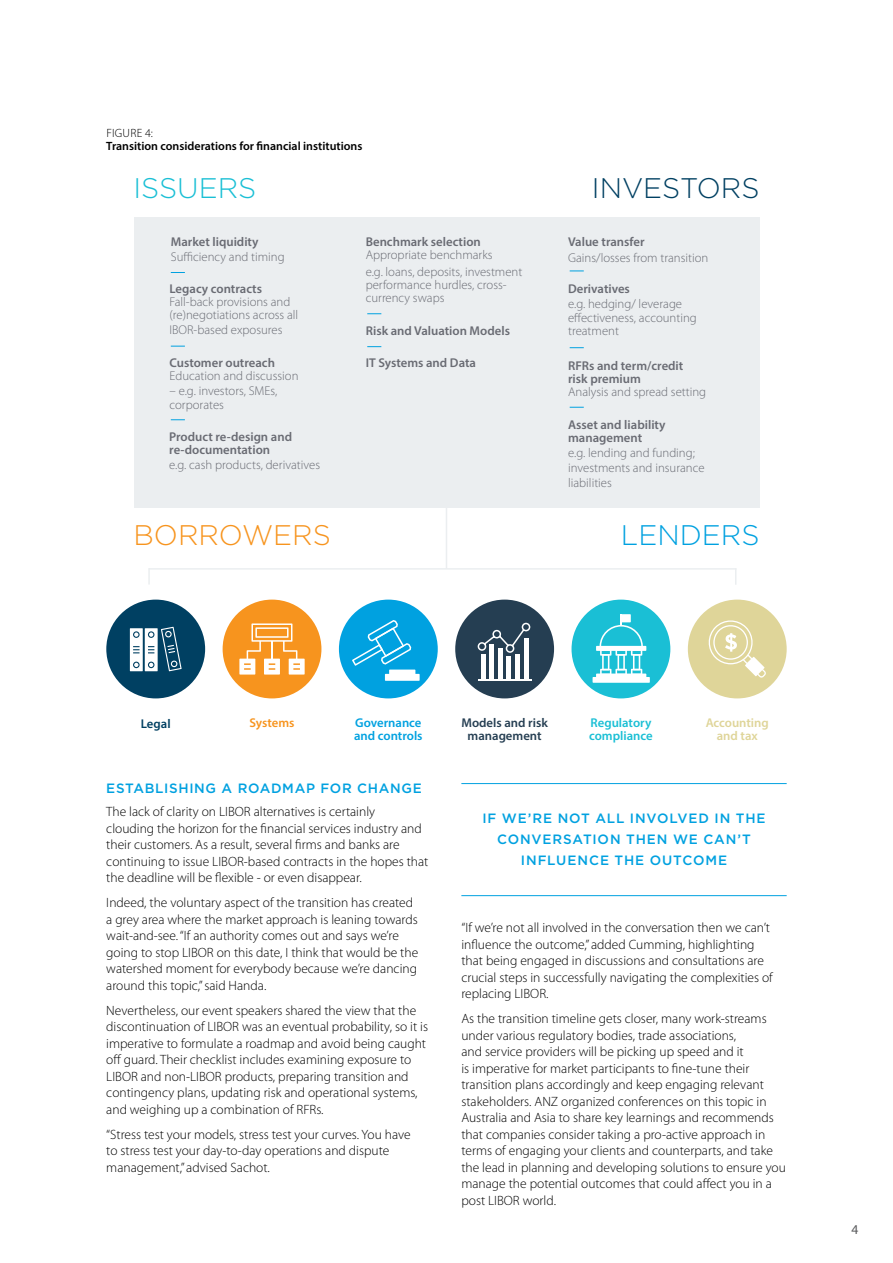
<style>
.page{position:relative;width:893px;height:1263px;background:#fff}
.page>*{position:absolute;margin:0;border:0;box-sizing:border-box;transform-origin:0 0}
.t1{font:300 28.35px "Gotham";color:#f7941e}
.t2{font:300 28.35px "Gotham";color:#004062}
.t3{font:300 28.35px "Gotham";color:#1abfd5}
.t4{font:300 28.35px "Gotham";color:#00a1e0}
.t5{font:300 13.5px/16.5px "Myriad Pro";color:#000}
.t6{font:500 13.5px/21px "Gotham";letter-spacing:.06em;color:#00a1e0;text-align:center}
.t7{font:13.5px "Myriad Pro";color:#58595b}
.t8{font:300 12.75px/12.9px "Myriad Pro";color:#696b73}
.t9{font:600 12.75px/12.9px "Myriad Pro";color:#696b73}
.t10{font:600 12.75px/13.5px "Myriad Pro";color:#253e52;text-align:center}
.t11{font:600 12.75px/13.5px "Myriad Pro";color:#00a1e0}
.t12{font:600 12.75px/13.5px "Myriad Pro";color:#1abfd5}
.t13{font:600 12.75px/13.5px "Myriad Pro";color:#dfd599;text-align:center}
.t14{font:600 12.75px "Myriad Pro";letter-spacing:-.005em;color:#f7941e}
.t15{font:600 12.75px "Myriad Pro";color:#004062}
.t16{font:600 12px "Myriad Pro";color:#000}
.t17{font:300 12px "Myriad Pro";letter-spacing:.02em;color:#000}
</style>
<div class="page">
<hr style="left:461px;top:783px;width:326px;height:1px;background:#00a1e0">
<hr style="left:461px;top:895px;width:326px;height:1px;background:#00a1e0">
<div style="left:134px;top:217px;width:625px;height:290px;background:#ebeef0"></div>
<svg style="left:367px;top:313px;width:14px;height:1px"></svg>
<svg style="left:367px;top:346px;width:14px;height:1px"></svg>
<svg style="left:570px;top:270px;width:14px;height:1px"></svg>
<svg style="left:570px;top:347px;width:14px;height:1px"></svg>
<svg style="left:570px;top:407px;width:14px;height:1px"></svg>
<svg style="left:171px;top:272px;width:14px;height:1px"></svg>
<svg style="left:171px;top:346px;width:14px;height:1px"></svg>
<svg style="left:171px;top:419px;width:14px;height:1px"></svg>
<div style="left:339px;top:600px;width:99px;height:98px;background:#00a1e0;border-radius:50%"></div>
<div style="left:106px;top:600px;width:99px;height:98px;background:#004062;border-radius:50%"></div>
<div style="left:455px;top:600px;width:99px;height:98px;background:#253e52;border-radius:50%"></div>
<div style="left:223px;top:600px;width:98px;height:98px;background:#f7941e;border-radius:50%"></div>
<div style="left:571px;top:600px;width:99px;height:98px;background:#1abfd5;border-radius:50%"></div>
<hr style="left:446px;top:505px;width:1px;height:64px;background:#ebeef0">
<svg style="left:735px;top:570px;width:1px;height:15px"></svg>
<svg style="left:148px;top:568px;width:2px;height:16px"></svg>
<hr style="left:149px;top:568px;width:587px;height:2px;background:#ebeef0">
<div style="left:688px;top:600px;width:99px;height:98px;background:#dfd599;border-radius:50%"></div>
<svg style="left:130px;top:627px;width:52px;height:44px"></svg>
<svg style="left:352px;top:620px;width:68px;height:61px"></svg>
<hr style="left:390px;top:671px;width:24px;height:3px;background:#fff">
<div style="left:386px;top:675px;width:32px;height:5px;background:#fff"></div>
<div style="left:481px;top:654px;width:5px;height:26px;background:#fff"></div>
<div style="left:489px;top:644px;width:5px;height:36px;background:#fff"></div>
<div style="left:498px;top:648px;width:5px;height:32px;background:#fff"></div>
<div style="left:506px;top:656px;width:5px;height:24px;background:#fff"></div>
<div style="left:515px;top:654px;width:5px;height:26px;background:#fff"></div>
<hr style="left:524px;top:639px;width:4px;height:41px;background:#fff">
<svg style="left:477px;top:622px;width:54px;height:31px"></svg>
<hr style="left:478px;top:680px;width:54px;height:1px;background:#fff">
<svg style="left:593px;top:614px;width:57px;height:69px"></svg>
<svg style="left:239px;top:623px;width:66px;height:51px"></svg>
<svg style="left:708px;top:620px;width:58px;height:58px"></svg>
<p class="t17" style="left:106px;top:125px;width:48px">FIGURE 4:</p>
<p class="t16" style="left:106px;top:138px;width:258px">Transition considerations for financial institutions</p>
<h1 class="t3" style="left:134px;top:173px;width:124px">ISSUERS</h1>
<p class="t9" style="left:171px;top:235px;width:89px">Market liquidity</p>
<p class="t8" style="left:171px;top:250px;width:115px">Sufficiency and timing</p>
<p class="t9" style="left:169px;top:282px;width:94px">Legacy contracts</p>
<p class="t8" style="left:169px;top:295px;width:130px">Fall-back provisions and (re)negotiations across all</p>
<p class="t8" style="left:169px;top:323px;width:114px">IBOR-based exposures</p>
<p class="t9" style="left:169px;top:356px;width:107px">Customer outreach</p>
<p class="t8" style="left:169px;top:369px;width:131px">Education and discussion</p>
<p class="t8" style="left:169px;top:384px;width:109px;line-height:13.5px">– e.g. investors, SMEs, corporates</p>
<p class="t9" style="left:169px;top:430px;width:124px">Product re-design and re-documentation</p>
<p class="t8" style="left:169px;top:458px;width:152px">e.g. cash products, derivatives</p>
<p class="t9" style="left:366px;top:235px;width:117px">Benchmark selection</p>
<p class="t8" style="left:366px;top:247px;width:158px;line-height:16.5px">Appropriate benchmarks<br>e.g. loans, deposits, investment</p>
<p class="t8" style="left:366px;top:278px;width:142px">performance hurdles, cross&shy;currency swaps</p>
<p class="t9" style="left:366px;top:323px;width:146px">Risk and Valuation Models</p>
<p class="t9" style="left:366px;top:356px;width:112px">IT Systems and Data</p>
<h1 class="t2" style="left:592px;top:173px;width:169px">INVESTORS</h1>
<p class="t9" style="left:568px;top:235px;width:78px">Value transfer</p>
<p class="t8" style="left:568px;top:251px;width:142px">Gains/losses from transition</p>
<p class="t9" style="left:568px;top:281px;width:63px">Derivatives</p>
<p class="t8" style="left:568px;top:296px;width:130px;line-height:14.7px">e.g. hedging/ leverage effectiveness, accounting</p>
<p class="t8" style="left:568px;top:324px;width:52px">treatment</p>
<p class="t9" style="left:568px;top:359px;width:117px">RFRs and term/credit risk premium</p>
<p class="t8" style="left:568px;top:385px;width:140px">Analysis and spread setting</p>
<p class="t9" style="left:568px;top:418px;width:99px">Asset and liability management</p>
<p class="t8" style="left:568px;top:445px;width:138px;line-height:15.1px">e.g. lending and funding; investments and insurance liabilities</p>
<h1 class="t1" style="left:134px;top:519px;width:199px">BORROWERS</h1>
<h1 class="t4" style="left:621px;top:519px;width:140px">LENDERS</h1>
<p class="t15" style="left:141px;top:715px;width:31px">Legal</p>
<p class="t14" style="left:249px;top:714px;width:47px">Systems</p>
<p class="t11" style="left:354px;top:715px;width:70px">Governance and controls</p>
<p class="t10" style="left:461px;top:715px;width:88px">Models and risk management</p>
<p class="t12" style="left:589px;top:715px;width:65px">Regulatory compliance</p>
<p class="t13" style="left:706px;top:715px;width:65px">Accounting and tax</p>
<p class="t6" style="left:106px;top:778px;width:317px">ESTABLISHING A ROADMAP FOR CHANGE</p>
<p class="t5" style="left:106px;top:803px;width:324px">The lack of clarity on LIBOR alternatives is certainly<br>clouding the horizon for the financial services industry and their customers. As a result, several firms and banks are continuing to issue LIBOR-based contracts in the hopes that the deadline will be flexible - or even disappear.</p>
<p class="t5" style="left:106px;top:894px;width:313px">Indeed, the voluntary aspect of the transition has created a grey area where the market approach is leaning towards wait-and-see. “If an authority comes out and says we’re going to stop LIBOR on this date, I think that would be the watershed moment for everybody because we’re dancing around this topic,” said Handa.</p>
<p class="t5" style="left:106px;top:1002px;width:323px">Nevertheless, our event speakers shared the view that the discontinuation of LIBOR was an eventual probability, so it is imperative to formulate a roadmap and avoid being caught off guard. Their checklist includes examining exposure to LIBOR and non-LIBOR products, preparing transition and contingency plans, updating risk and operational systems, and weighing up a combination of RFRs.</p>
<p class="t5" style="left:106px;top:1126px;width:306px">“Stress test your models, stress test your curves. You have to stress test your day-to-day operations and dispute management,” advised Sachot.</p>
<p class="t6" style="left:482px;top:807px;width:285px">IF WE’RE NOT ALL INVOLVED IN THE<br>CONVERSATION THEN WE CAN’T<br>INFLUENCE THE OUTCOME</p>
<p class="t5" style="left:461px;top:919px;width:313px">“If we’re not all involved in the conversation then we can’t influence the outcome,” added Cumming, highlighting that being engaged in discussions and consultations are crucial steps in successfully navigating the complexities of replacing LIBOR.</p>
<p class="t5" style="left:461px;top:1010px;width:326px">As the transition timeline gets closer, many work-streams under various regulatory bodies, trade associations,<br>and service providers will be picking up speed and it<br>is imperative for market participants to fine-tune their transition plans accordingly and keep engaging relevant stakeholders. ANZ organized conferences on this topic in Australia and Asia to share key learnings and recommends that companies consider taking a pro-active approach in terms of engaging your clients and counterparts, and take the lead in planning and developing solutions to ensure you manage the potential outcomes that could affect you in a post LIBOR world.</p>
<p class="t7" style="left:851px;top:1221px;width:8px">4</p>
</div>
